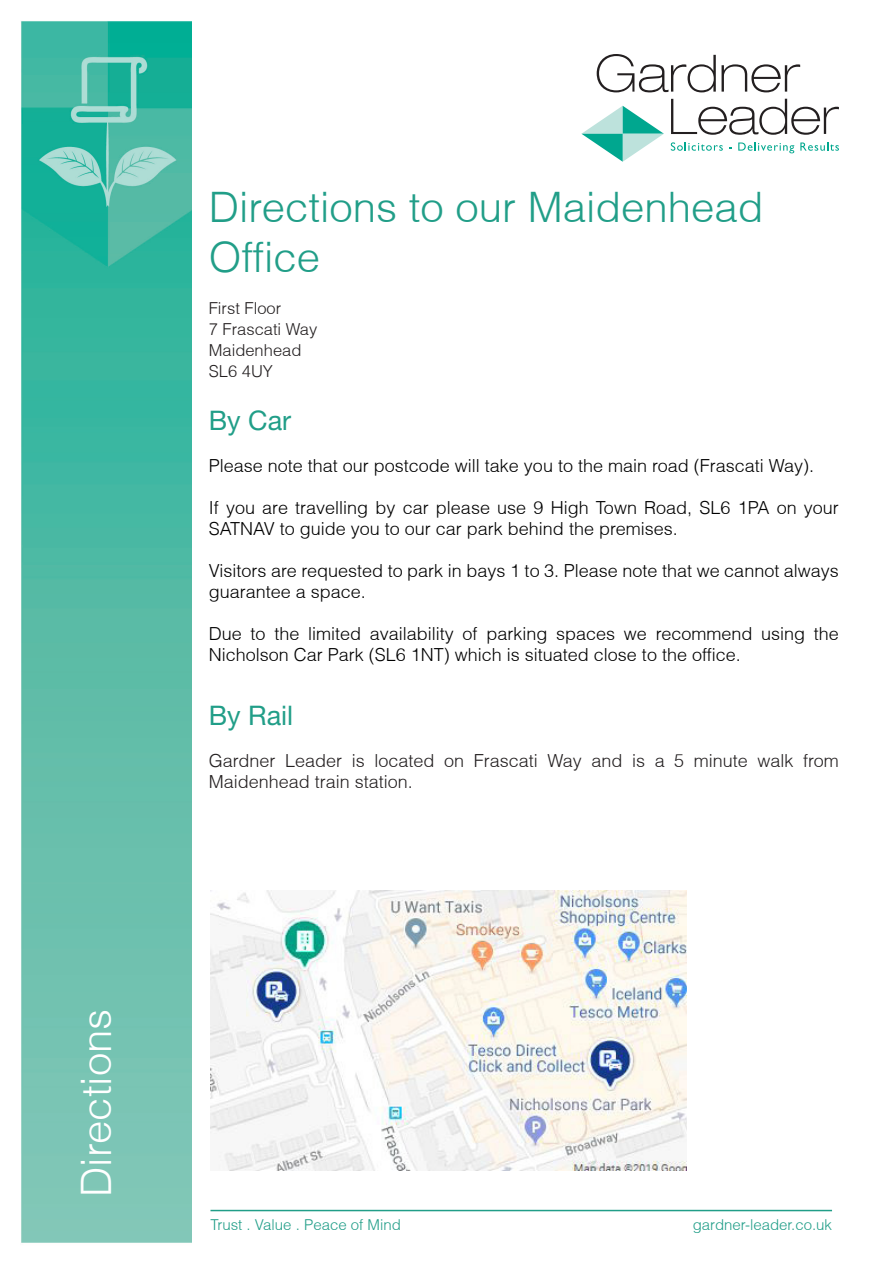
<style>
.page{position:relative;width:893px;height:1263px;background:#fff}
.page>*{position:absolute;margin:0;border:0;box-sizing:border-box;transform-origin:0 0}
.t1{font:300 42px/50.4px "Helvetica";color:#219e88}
.t2{font:300 42px "Helvetica";color:#fff}
.t3{font:27px "Helvetica Neue";color:#219e88}
.t4{font:300 18px/21px "Helvetica";color:#000}
.t5{font:300 18px/21px "Helvetica";color:#231f20}
.t6{font:300 16.5px "Helvetica";color:#231f20}
.t7{font:300 15px "Helvetica";color:#219e88}
</style>
<div class="page">
<svg style="left:671px;top:142px;width:52px;height:9px"></svg>
<svg style="left:738px;top:142px;width:56px;height:11px"></svg>
<svg style="left:800px;top:142px;width:39px;height:9px"></svg>
<svg style="left:597px;top:54px;width:203px;height:38px"></svg>
<svg style="left:671px;top:99px;width:168px;height:36px"></svg>
<svg style="left:581px;top:106px;width:83px;height:56px"></svg>
<img style="left:21px;top:21px;width:170px;height:1222px">
<hr style="left:210px;top:1210px;width:622px;height:1px;background:#219e88">
<img style="left:210px;top:890px;width:476px;height:280px">
<p class="t2" style="left:70px;top:1197px;width:190px;rotate:-90deg">Directions</p>
<p class="t1" style="left:209px;top:181px;width:556px">Directions to our Maidenhead<br>Office</p>
<p class="t6" style="left:209px;top:298px;width:74px">First Floor</p>
<p class="t6" style="left:209px;top:319px;width:110px">7 Frascati Way</p>
<p class="t6" style="left:209px;top:340px;width:94px">Maidenhead</p>
<p class="t6" style="left:209px;top:361px;width:66px">SL6 4UY</p>
<p class="t3" style="left:209px;top:404px;width:84px">By Car</p>
<p class="t4" style="left:209px;top:455px;width:607px">Please note that our postcode will take you to the main road (Frascati Way).</p>
<p class="t4" style="left:209px;top:497px;width:632px">If you are travelling by car please use 9 High Town Road, SL6 1PA on your<br>SATNAV to guide you to our car park behind the premises.</p>
<p class="t4" style="left:209px;top:560px;width:632px">Visitors are requested to park in bays 1 to 3. Please note that we cannot always guarantee a space.</p>
<p class="t4" style="left:209px;top:623px;width:632px">Due to the limited availability of parking spaces we recommend using the<br>Nicholson Car Park (SL6 1NT) which is situated close to the office.</p>
<p class="t3" style="left:209px;top:699px;width:86px">By Rail</p>
<p class="t5" style="left:209px;top:750px;width:632px">Gardner Leader is located on Frascati Way and is a 5 minute walk from<br>Maidenhead train station.</p>
<p class="t7" style="left:210px;top:1216px;width:192px">Trust . Value . Peace of Mind</p>
<p class="t7" style="left:693px;top:1216px;width:141px">gardner-leader.co.uk</p>
</div>
